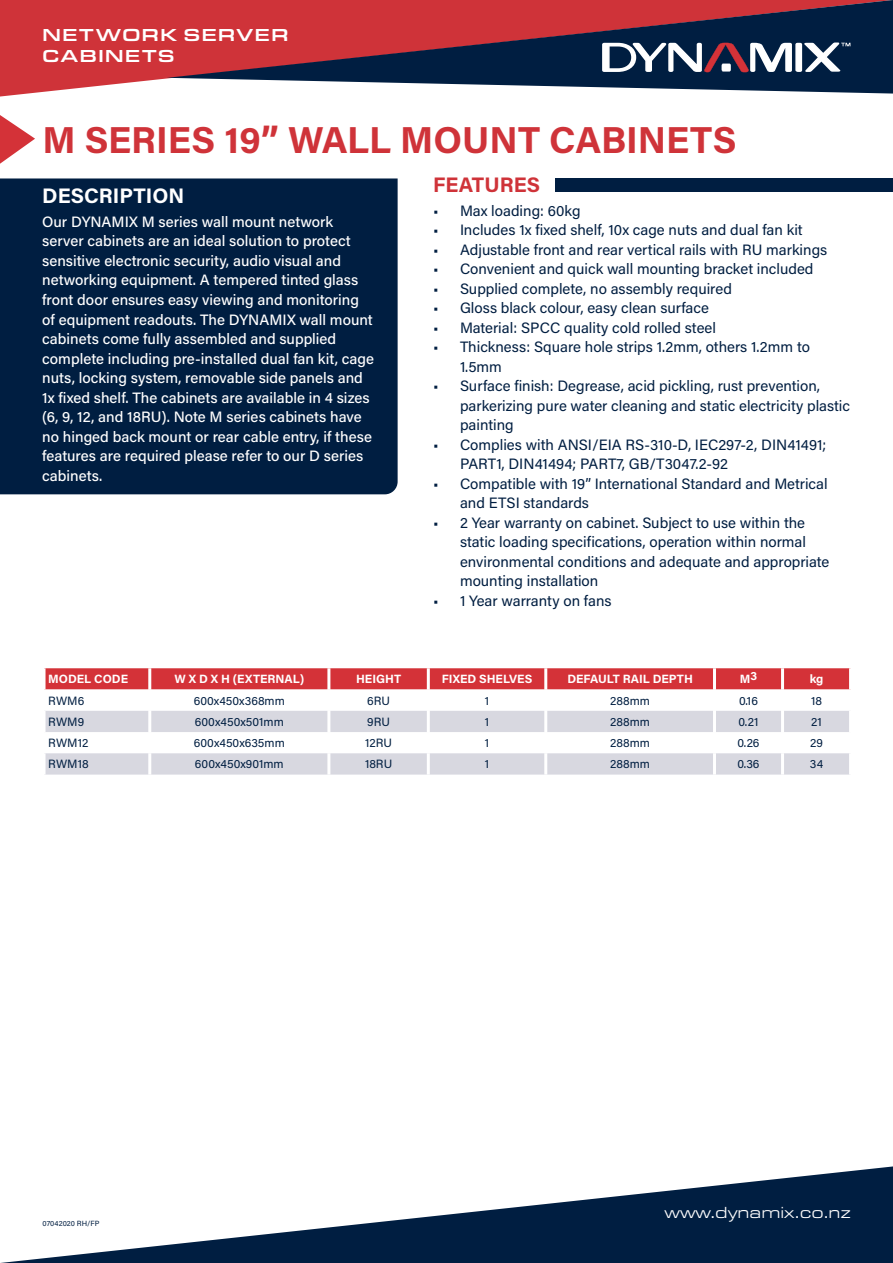
<style>
.page{position:relative;width:893px;height:1263px;background:#fff}
.page>*{position:absolute;margin:0;border:0;box-sizing:border-box;transform-origin:0 0}
.t1{font:700 37.5px "Acumin Pro";color:#cf3339}
.t2{font:700 21px "Acumin Pro";color:#fff}
.t3{font:700 21px "Acumin Pro";letter-spacing:.005em;color:#cf3339}
.t4{font:500 18px/21.6px "Eurostile Ext";letter-spacing:.05em;color:#fff}
.t5{font:16.5px "Eurostile Ext";color:#fff}
.t6{font:15px/19.5px "Acumin Pro";color:#001e41}
.t7{font:500 15px/19.5px "Acumin Pro";color:#fff}
.MODEL_CODE_TABLE_TEX{font:12px "Acumin Pro";color:#001e41}
.MODEL_CODE_TABLE_TEX-2{font:700 12px "Acumin Pro";color:#fff}
.t8{font:7.5px "Acumin Pro";letter-spacing:.005em;color:#001e41}
</style>
<div class="page">
<svg style="left:0;top:0;width:167px;height:97px;background:#d3464c"></svg>
<svg style="left:0;top:1166px;width:893px;height:97px"></svg>
<svg style="left:167px;top:0;width:726px;height:94px;background:#793e50"></svg>
<svg style="left:602px;top:43px;width:248px;height:29px"></svg>
<div style="left:0;top:178px;width:398px;height:316px;background:#001e41"></div>
<div style="left:555px;top:178px;width:338px;height:14px;background:#001e41"></div>
<svg style="left:0;top:115px;width:35px;height:49px"></svg>
<div style="left:46px;top:668px;width:803px;height:21px;background:#d43238"></div>
<svg style="left:44px;top:689px;width:807px;height:1px"></svg>
<svg style="left:46px;top:711px;width:803px;height:63px;fill:#d8d8e0"></svg>
<hr style="left:148px;top:689px;width:3px;height:22px;background:#fff">
<hr style="left:327px;top:689px;width:3px;height:22px;background:#fff">
<hr style="left:427px;top:689px;width:3px;height:22px;background:#fff">
<hr style="left:544px;top:689px;width:3px;height:22px;background:#fff">
<hr style="left:713px;top:689px;width:3px;height:22px;background:#fff">
<hr style="left:781px;top:689px;width:3px;height:22px;background:#fff">
<hr style="left:148px;top:732px;width:3px;height:21px;background:#fff">
<hr style="left:327px;top:732px;width:3px;height:21px;background:#fff">
<hr style="left:427px;top:732px;width:3px;height:21px;background:#fff">
<hr style="left:544px;top:732px;width:3px;height:21px;background:#fff">
<hr style="left:713px;top:732px;width:3px;height:21px;background:#fff">
<hr style="left:781px;top:732px;width:3px;height:21px;background:#fff">
<hr style="left:148px;top:668px;width:3px;height:21px;background:#fff">
<hr style="left:327px;top:668px;width:3px;height:21px;background:#fff">
<hr style="left:427px;top:668px;width:3px;height:21px;background:#fff">
<hr style="left:544px;top:668px;width:3px;height:21px;background:#fff">
<hr style="left:713px;top:668px;width:3px;height:21px;background:#fff">
<hr style="left:781px;top:668px;width:3px;height:21px;background:#fff">
<hr style="left:148px;top:711px;width:3px;height:21px;background:#fff">
<hr style="left:327px;top:711px;width:3px;height:21px;background:#fff">
<hr style="left:427px;top:711px;width:3px;height:21px;background:#fff">
<hr style="left:544px;top:711px;width:3px;height:21px;background:#fff">
<hr style="left:713px;top:711px;width:3px;height:21px;background:#fff">
<hr style="left:781px;top:711px;width:3px;height:21px;background:#fff">
<hr style="left:148px;top:753px;width:3px;height:21px;background:#fff">
<hr style="left:327px;top:753px;width:3px;height:21px;background:#fff">
<hr style="left:427px;top:753px;width:3px;height:21px;background:#fff">
<hr style="left:544px;top:753px;width:3px;height:21px;background:#fff">
<hr style="left:713px;top:753px;width:3px;height:21px;background:#fff">
<hr style="left:781px;top:753px;width:3px;height:21px;background:#fff">
<p class="t4" style="left:42px;top:22px;width:248px">NETWORK SERVER<br>CABINETS</p>
<p class="t1" style="left:43px;top:114px;width:695px">M SERIES 19” WALL MOUNT CABINETS</p>
<p class="t2" style="left:42px;top:181px;width:144px">DESCRIPTION</p>
<p class="t7" style="left:42px;top:211px;width:333px">Our DYNAMIX M series wall mount network server cabinets are an ideal solution to protect sensitive electronic security, audio visual and networking equipment. A tempered tinted glass front door ensures easy viewing and monitoring of equipment readouts. The DYNAMIX wall mount cabinets come fully assembled and supplied complete including pre-installed dual fan kit, cage nuts, locking system, removable side panels and 1x fixed shelf. The cabinets are available in 4 sizes (6, 9, 12, and 18RU). Note M series cabinets have no hinged back mount or rear cable entry, if these features are required please refer to our D series cabinets.</p>
<p class="t3" style="left:433px;top:170px;width:109px">FEATURES</p>
<p class="t6" style="left:433px;top:200px;width:149px">• Max loading: 60kg</p>
<p class="t6" style="left:433px;top:220px;width:371px">• Includes 1x fixed shelf, 10x cage nuts and dual fan kit</p>
<p class="t6" style="left:433px;top:239px;width:396px">• Adjustable front and rear vertical rails with RU markings</p>
<p class="t6" style="left:433px;top:259px;width:382px">• Convenient and quick wall mounting bracket included</p>
<p class="t6" style="left:433px;top:278px;width:300px">• Supplied complete, no assembly required</p>
<p class="t6" style="left:433px;top:298px;width:277px">• Gloss black colour, easy clean surface</p>
<p class="t6" style="left:433px;top:317px;width:285px">• Material: SPCC quality cold rolled steel</p>
<p class="t6" style="left:460px;top:337px;width:351px;text-indent:-27px">• Thickness: Square hole strips 1.2mm, others 1.2mm to<br>1.5mm</p>
<p class="t6" style="left:460px;top:376px;width:391px;text-indent:-27px">• Surface finish: Degrease, acid pickling, rust prevention, parkerizing pure water cleaning and static electricity plastic painting</p>
<p class="t6" style="left:460px;top:434px;width:368px;text-indent:-27px">• Complies with ANSI/EIA RS-310-D, IEC297-2, DIN41491;<br>PART1, DIN41494; PART7, GB/T3047.2-92</p>
<p class="t6" style="left:460px;top:473px;width:369px;text-indent:-27px">• Compatible with 19” International Standard and Metrical and ETSI standards</p>
<p class="t6" style="left:460px;top:512px;width:371px;text-indent:-27px">• 2 Year warranty on cabinet. Subject to use within the static loading specifications, operation within normal environmental conditions and adequate and appropriate mounting installation</p>
<p class="t6" style="left:433px;top:590px;width:180px">• 1 Year warranty on fans</p>
<p class="MODEL_CODE_TABLE_TEX-2" style="left:48px;top:671px;width:81px">MODEL CODE</p>
<p class="MODEL_CODE_TABLE_TEX-2" style="left:174px;top:671px;width:131px">W X D X H (EXTERNAL)</p>
<p class="MODEL_CODE_TABLE_TEX-2" style="left:356px;top:671px;width:47px">HEIGHT</p>
<p class="MODEL_CODE_TABLE_TEX-2" style="left:442px;top:671px;width:92px">FIXED SHELVES</p>
<p class="MODEL_CODE_TABLE_TEX-2" style="left:567px;top:671px;width:127px">DEFAULT RAIL DEPTH</p>
<p class="MODEL_CODE_TABLE_TEX-2" style="left:740px;top:669px;width:19px">M3</p>
<p class="MODEL_CODE_TABLE_TEX-2" style="left:810px;top:671px;width:15px">kg</p>
<p class="MODEL_CODE_TABLE_TEX" style="left:48px;top:692px;width:38px">RWM6</p>
<p class="MODEL_CODE_TABLE_TEX" style="left:194px;top:692px;width:93px">600x450x368mm</p>
<p class="MODEL_CODE_TABLE_TEX" style="left:367px;top:692px;width:24px">6RU</p>
<p class="MODEL_CODE_TABLE_TEX" style="left:485px;top:692px;width:6px">1</p>
<p class="MODEL_CODE_TABLE_TEX" style="left:610px;top:692px;width:41px">288mm</p>
<p class="MODEL_CODE_TABLE_TEX" style="left:739px;top:692px;width:20px">0.16</p>
<p class="MODEL_CODE_TABLE_TEX" style="left:811px;top:692px;width:12px">18</p>
<p class="MODEL_CODE_TABLE_TEX" style="left:48px;top:713px;width:37px">RWM9</p>
<p class="MODEL_CODE_TABLE_TEX" style="left:195px;top:713px;width:90px">600x450x501mm</p>
<p class="MODEL_CODE_TABLE_TEX" style="left:367px;top:713px;width:24px">9RU</p>
<p class="MODEL_CODE_TABLE_TEX" style="left:485px;top:713px;width:6px">1</p>
<p class="MODEL_CODE_TABLE_TEX" style="left:610px;top:713px;width:41px">288mm</p>
<p class="MODEL_CODE_TABLE_TEX" style="left:739px;top:713px;width:21px">0.21</p>
<p class="MODEL_CODE_TABLE_TEX" style="left:811px;top:713px;width:12px">21</p>
<p class="MODEL_CODE_TABLE_TEX" style="left:48px;top:735px;width:42px">RWM12</p>
<p class="MODEL_CODE_TABLE_TEX" style="left:194px;top:735px;width:92px">600x450x635mm</p>
<p class="MODEL_CODE_TABLE_TEX" style="left:365px;top:735px;width:28px">12RU</p>
<p class="MODEL_CODE_TABLE_TEX" style="left:485px;top:735px;width:6px">1</p>
<p class="MODEL_CODE_TABLE_TEX" style="left:610px;top:735px;width:41px">288mm</p>
<p class="MODEL_CODE_TABLE_TEX" style="left:737px;top:735px;width:23px">0.26</p>
<p class="MODEL_CODE_TABLE_TEX" style="left:810px;top:735px;width:14px">29</p>
<p class="MODEL_CODE_TABLE_TEX" style="left:48px;top:756px;width:42px">RWM18</p>
<p class="MODEL_CODE_TABLE_TEX" style="left:195px;top:756px;width:90px">600x450x901mm</p>
<p class="MODEL_CODE_TABLE_TEX" style="left:365px;top:756px;width:29px">18RU</p>
<p class="MODEL_CODE_TABLE_TEX" style="left:485px;top:756px;width:6px">1</p>
<p class="MODEL_CODE_TABLE_TEX" style="left:610px;top:756px;width:41px">288mm</p>
<p class="MODEL_CODE_TABLE_TEX" style="left:737px;top:756px;width:24px">0.36</p>
<p class="MODEL_CODE_TABLE_TEX" style="left:810px;top:756px;width:15px">34</p>
<p class="t8" style="left:43px;top:1218px;width:59px">07042020 RH/FP</p>
<p class="t5" style="left:664px;top:1201px;width:188px">www.dynamix.co.nz</p>
</div>
